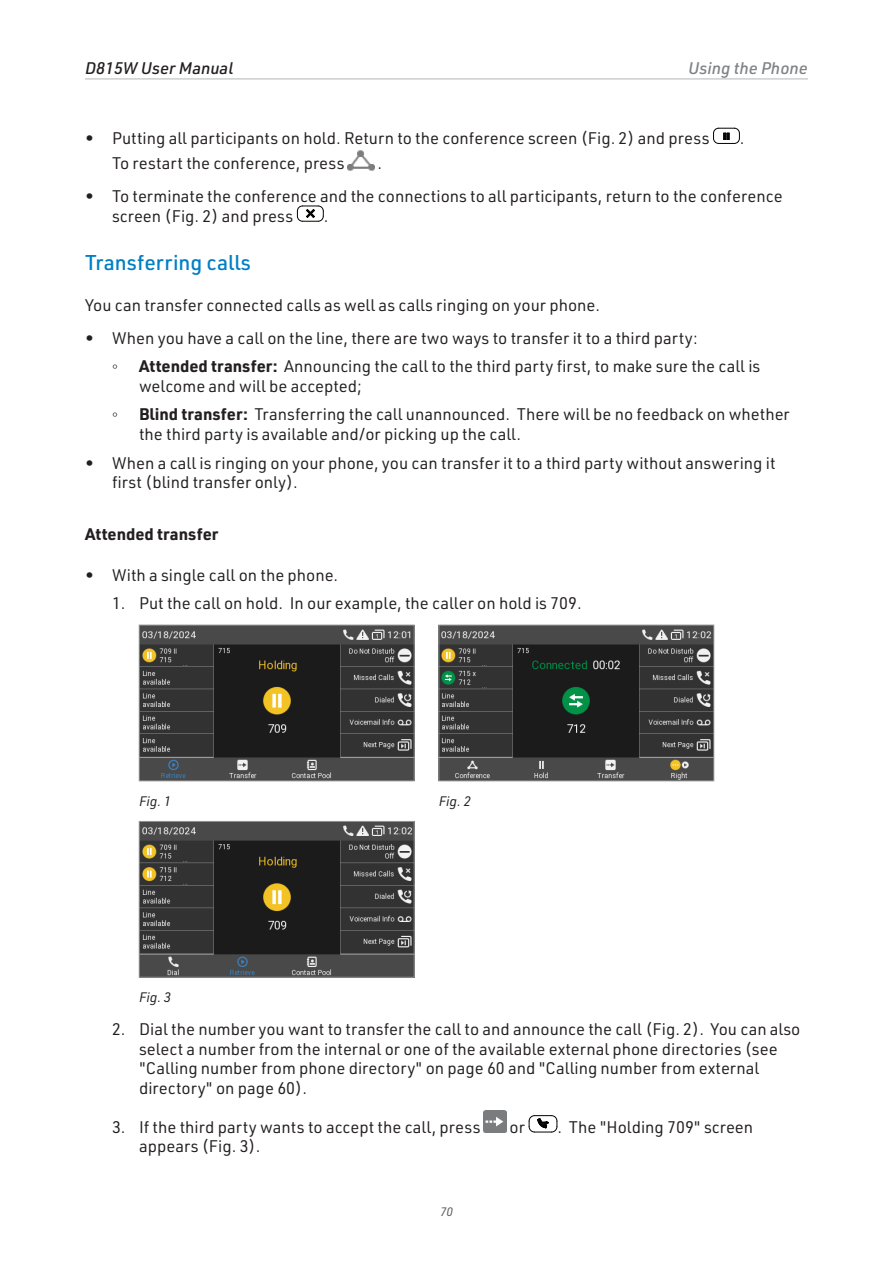
<style>
.page{position:relative;width:893px;height:1263px;background:#fff}
.page>*{position:absolute;margin:0;border:0;box-sizing:border-box;transform-origin:0 0}
.Ü3{font:500 21px "URWDIN";color:#007fc5}
.t1{font:16.5px/19.8px "URWDIN";color:#231f20}
.Ü4{font:700 16.5px "URWDIN";color:#231f20}
.t2{font:italic 500 16.5px "URWDIN";color:#231f20}
.t3{font:italic 500 16.5px "URWDIN";color:#808285}
.t4{font:16.5px "Calibri";color:#231f20}
.Bildunterschrift{font:italic 13.5px "URWDIN";color:#231f20}
.t5{font:italic 12px "URWDIN";color:#57585a}
.s1{font-weight:700}
</style>
<div class="page">
<hr style="left:85px;top:78px;width:723px;height:1px;background:#bcbdc0">
<svg style="left:713px;top:128px;width:27px;height:16px"></svg>
<img style="left:348px;top:150px;width:26px;height:21px">
<svg style="left:297px;top:205px;width:27px;height:17px"></svg>
<img style="left:141px;top:627px;width:271px;height:152px">
<div style="left:139px;top:625px;width:275px;height:156px;border:1px solid #939598"></div>
<img style="left:441px;top:627px;width:271px;height:152px">
<div style="left:439px;top:625px;width:275px;height:156px;border:1px solid #939598"></div>
<img style="left:141px;top:823px;width:271px;height:152px">
<div style="left:139px;top:821px;width:275px;height:156px;border:1px solid #939598"></div>
<img style="left:484px;top:1110px;width:22px;height:23px">
<svg style="left:528px;top:1115px;width:29px;height:18px"></svg>
<p class="t2" style="left:85px;top:57px;width:150px">D815W User Manual</p>
<p class="t3" style="left:688px;top:57px;width:121px">Using the Phone</p>
<p class="t1" style="left:85px;top:128px;width:626px">• Putting all participants on hold. Return to the conference screen (Fig. 2) and press</p>
<p class="t1" style="left:740px;top:128px;width:6px">.</p>
<p class="t1" style="left:112px;top:153px;width:234px">To restart the conference, press</p>
<p class="t1" style="left:377px;top:153px;width:6px">.</p>
<p class="t1" style="left:112px;top:186px;width:672px;text-indent:-27px">• To terminate the conference and the connections to all participants, return to the conference screen (Fig. 2) and press</p>
<p class="t1" style="left:324px;top:206px;width:6px">.</p>
<p class="Ü3" style="left:85px;top:249px;width:167px">Transferring calls</p>
<p class="t1" style="left:85px;top:295px;width:516px">You can transfer connected calls as well as calls ringing on your phone.</p>
<p class="t1" style="left:85px;top:328px;width:614px">• When you have a call on the line, there are two ways to transfer it to a third party:</p>
<p class="t4" style="left:112px;top:355px;width:7px">◦</p>
<p class="t1" style="left:139px;top:356px;width:623px"><span class="s1">Attended transfer:</span> Announcing the call to the third party first, to make sure the call is welcome and will be accepted;</p>
<p class="t4" style="left:112px;top:403px;width:7px">◦</p>
<p class="t1" style="left:139px;top:404px;width:652px"><span class="s1">Blind transfer:</span> Transferring the call unannounced. There will be no feedback on whether the third party is available and/or picking up the call.</p>
<p class="t1" style="left:112px;top:452px;width:665px;text-indent:-27px">• When a call is ringing on your phone, you can transfer it to a third party without answering it first (blind transfer only).</p>
<p class="Ü4" style="left:85px;top:523px;width:135px">Attended transfer</p>
<p class="t1" style="left:85px;top:565px;width:255px">• With a single call on the phone.</p>
<p class="t1" style="left:112px;top:593px;width:471px">1. Put the call on hold. In our example, the caller on hold is 709.</p>
<p class="Bildunterschrift" style="left:139px;top:792px;width:34px">Fig. 1</p>
<p class="Bildunterschrift" style="left:439px;top:792px;width:34px">Fig. 2</p>
<p class="Bildunterschrift" style="left:139px;top:988px;width:34px">Fig. 3</p>
<p class="t1" style="left:139px;top:1018px;width:663px;text-indent:-27px">2. Dial the number you want to transfer the call to and announce the call (Fig. 2). You can also select a number from the internal or one of the available external phone directories (see "Calling number from phone directory" on page 60 and "Calling number from external directory" on page 60).</p>
<p class="t1" style="left:112px;top:1116px;width:370px">3. If the third party wants to accept the call, press</p>
<p class="t1" style="left:510px;top:1116px;width:17px">or</p>
<p class="t1" style="left:557px;top:1116px;width:197px">. The "Holding 709" screen</p>
<p class="t1" style="left:139px;top:1136px;width:123px">appears (Fig. 3).</p>
<p class="t5" style="left:440px;top:1204px;width:14px">70</p>
</div>
